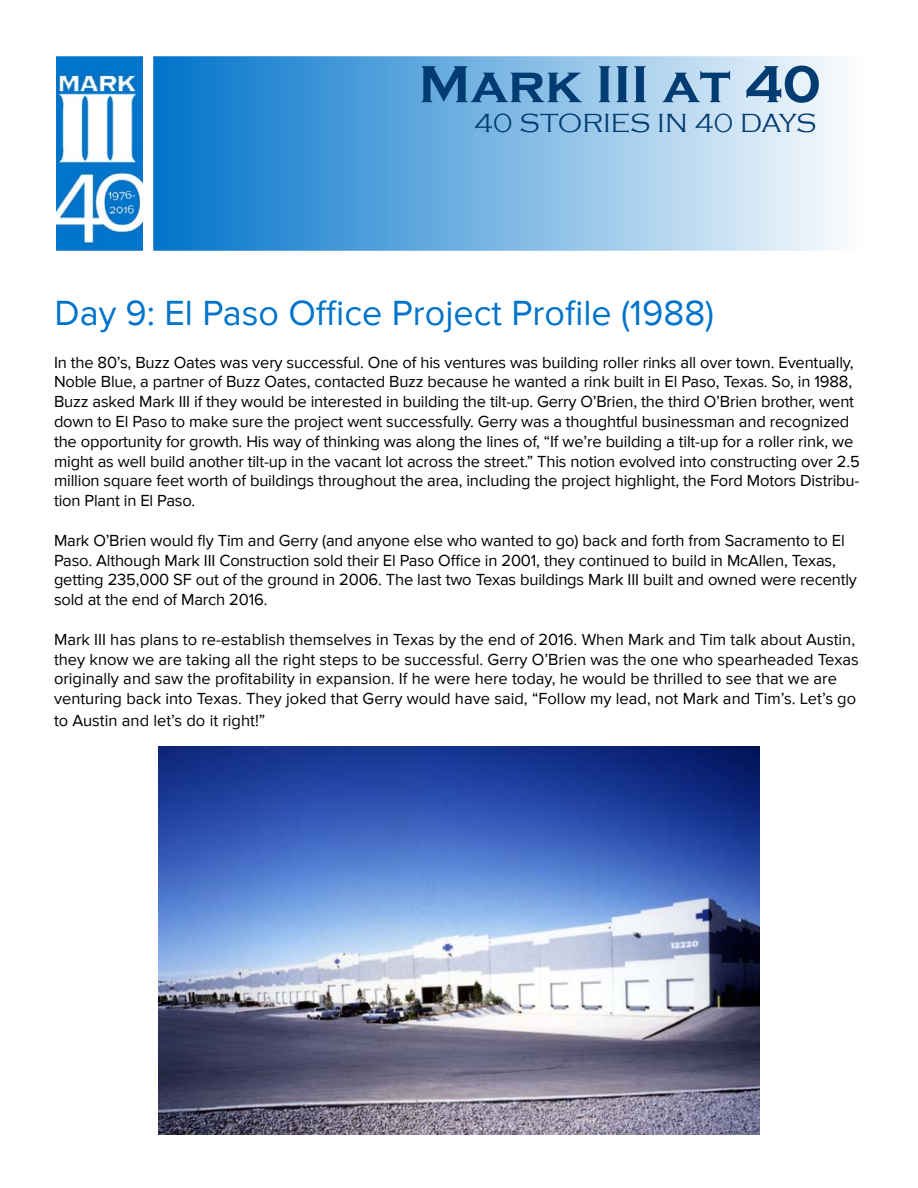
<style>
.page{position:relative;width:918px;height:1188px;background:#fff}
.page>*{position:absolute;margin:0;border:0;box-sizing:border-box;transform-origin:0 0}
.t1{font:700 54px "Copperplate Gothic";color:#003b71}
.t2{font:36px "Proxima Nova";color:#0074cb}
.t3{font:300 27px "Copperplate Gothic";color:#003b71}
.t4{font:16.5px/19.8px "Proxima Nova";letter-spacing:-.01em;color:#000}
</style>
<div class="page">
<div style="left:152px;top:55px;width:713px;height:197px;background:linear-gradient(to right,#0073ca,#fdfefe);border:2px solid #fff"></div>
<img style="left:58px;top:58px;width:84px;height:191px">
<div style="left:55px;top:55px;width:90px;height:197px;border:2px solid #fff"></div>
<img style="left:159px;top:746px;width:600px;height:389px">
<h1 class="t1" style="left:418px;top:54px;width:404px">Mark III at 40</h1>
<h3 class="t3" style="left:474px;top:108px;width:344px">40 STORIES IN 40 DAYS</h3>
<h2 class="t2" style="left:55px;top:292px;width:661px">Day 9: El Paso Office Project Profile (1988)</h2>
<p class="t4" style="left:54px;top:353px;width:807px">In the 80’s, Buzz Oates was very successful. One of his ventures was building roller rinks all over town. Eventually, Noble Blue, a partner of Buzz Oates, contacted Buzz because he wanted a rink built in El Paso, Texas. So, in 1988, Buzz asked Mark III if they would be interested in building the tilt-up. Gerry O’Brien, the third O’Brien brother, went down to El Paso to make sure the project went successfully. Gerry was a thoughtful businessman and recognized the opportunity for growth. His way of thinking was along the lines of, “If we’re building a tilt-up for a roller rink, we might as well build another tilt-up in the vacant lot across the street.” This notion evolved into constructing over 2.5 million square feet worth of buildings throughout the area, including the project highlight, the Ford Motors Distribu&shy;tion Plant in El Paso.</p>
<p class="t4" style="left:54px;top:531px;width:805px">Mark O’Brien would fly Tim and Gerry (and anyone else who wanted to go) back and forth from Sacramento to El Paso. Although Mark III Construction sold their El Paso Office in 2001, they continued to build in McAllen, Texas, getting 235,000 SF out of the ground in 2006. The last two Texas buildings Mark III built and owned were recently sold at the end of March 2016.</p>
<p class="t4" style="left:54px;top:630px;width:806px">Mark III has plans to re-establish themselves in Texas by the end of 2016. When Mark and Tim talk about Austin, they know we are taking all the right steps to be successful. Gerry O’Brien was the one who spearheaded Texas originally and saw the profitability in expansion. If he were here today, he would be thrilled to see that we are venturing back into Texas. They joked that Gerry would have said, “Follow my lead, not Mark and Tim’s. Let’s go</p>
<p class="t4" style="left:54px;top:711px;width:213px">to Austin and let’s do it right!”</p>
</div>
